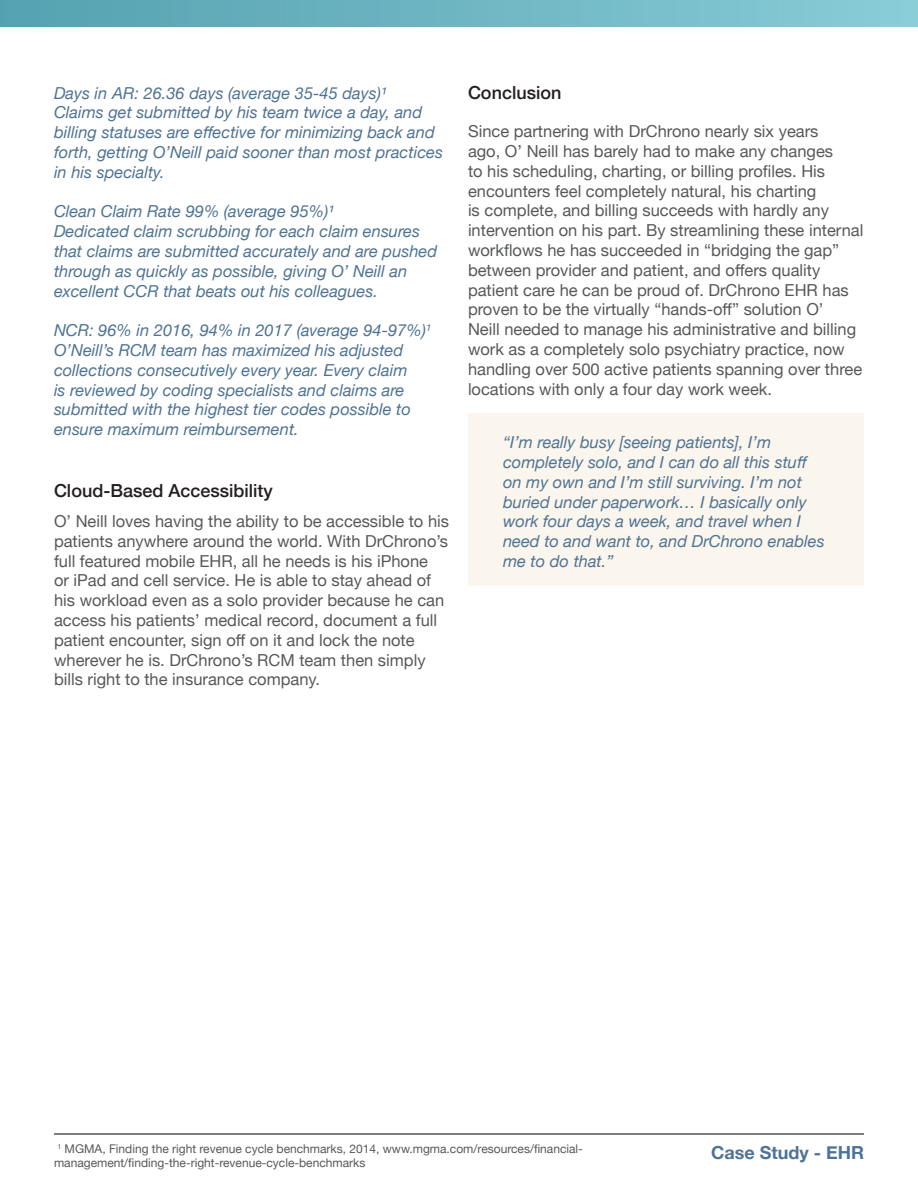
<style>
.page{position:relative;width:918px;height:1188px;background:#fff}
.page>*{position:absolute;margin:0;border:0;box-sizing:border-box;transform-origin:0 0}
.sub-title{font:500 18px "Helvetica Neue";color:#231f20}
.body_text{font:700 18px "Helvetica Neue";color:#4f7394}
.body_text-2{font:16.5px/19.8px "Helvetica Neue";color:#57585a}
.body_text-3{font:italic 16.5px/19.8px "Helvetica Neue";color:#4f7394}
.body_text-4{font:12px/14.4px "Helvetica Neue";color:#57585a}
</style>
<div class="page">
<hr style="left:54px;top:1134px;width:810px;height:1px;background:#000">
<div style="left:0;top:1px;width:918px;height:26px;background:linear-gradient(to right,#55a1b0,#88ccd7)"></div>
<div style="left:468px;top:413px;width:396px;height:173px;background:#faf5ed"></div>
<p class="body_text-3" style="left:54px;top:84px;width:334px">Days in AR: 26.36 days (average 35-45 days)¹</p>
<p class="sub-title" style="left:468px;top:78px;width:95px">Conclusion</p>
<p class="body_text-3" style="left:54px;top:104px;width:391px">Claims get submitted by his team twice a day, and billing statuses are effective for minimizing back and forth, getting O’Neill paid sooner than most practices in his specialty.</p>
<p class="body_text-3" style="left:54px;top:203px;width:281px">Clean Claim Rate 99% (average 95%)¹</p>
<p class="body_text-3" style="left:54px;top:222px;width:385px">Dedicated claim scrubbing for each claim ensures that claims are submitted accurately and are pushed through as quickly as possible, giving O’ Neill an excellent CCR that beats out his colleagues.</p>
<p class="body_text-3" style="left:54px;top:321px;width:379px">NCR: 96% in 2016, 94% in 2017 (average 94-97%)<sup>1</sup></p>
<p class="body_text-3" style="left:54px;top:341px;width:358px">O’Neill’s RCM team has maximized his adjusted collections consecutively every year. Every claim is reviewed by coding specialists and claims are submitted with the highest tier codes possible to ensure maximum reimbursement.</p>
<p class="body_text-2" style="left:468px;top:122px;width:397px">Since partnering with DrChrono nearly six years<br>ago, O’ Neill has barely had to make any changes<br>to his scheduling, charting, or billing profiles. His encounters feel completely natural, his charting<br>is complete, and billing succeeds with hardly any intervention on his part. By streamlining these internal workflows he has succeeded in “bridging the gap” between provider and patient, and offers quality patient care he can be proud of. DrChrono EHR has proven to be the virtually “hands-off” solution O’<br>Neill needed to manage his administrative and billing work as a completely solo psychiatry practice, now handling over 500 active patients spanning over three locations with only a four day work week.</p>
<p class="body_text-3" style="left:503px;top:433px;width:323px">“I’m really busy [seeing patients], I’m completely solo, and I can do all this stuff on my own and I’m still surviving. I’m not buried under paperwork… I basically only work four days a week, and travel when I need to and want to, and DrChrono enables me to do that.”</p>
<p class="sub-title" style="left:54px;top:476px;width:220px">Cloud-Based Accessibility</p>
<p class="body_text-2" style="left:54px;top:512px;width:397px">O’ Neill loves having the ability to be accessible to his patients anywhere around the world. With DrChrono’s full featured mobile EHR, all he needs is his iPhone<br>or iPad and cell service. He is able to stay ahead of his workload even as a solo provider because he can access his patients’ medical record, document a full patient encounter, sign off on it and lock the note wherever he is. DrChrono’s RCM team then simply bills right to the insurance company.</p>
<p class="body_text-4" style="left:54px;top:1142px;width:530px"><sup>1</sup> MGMA, Finding the right revenue cycle benchmarks, 2014, www.mgma.com/resources/financial&shy;management/finding-the-right-revenue-cycle-benchmarks</p>
<p class="body_text" style="left:711px;top:1138px;width:155px">Case Study - EHR</p>
</div>
